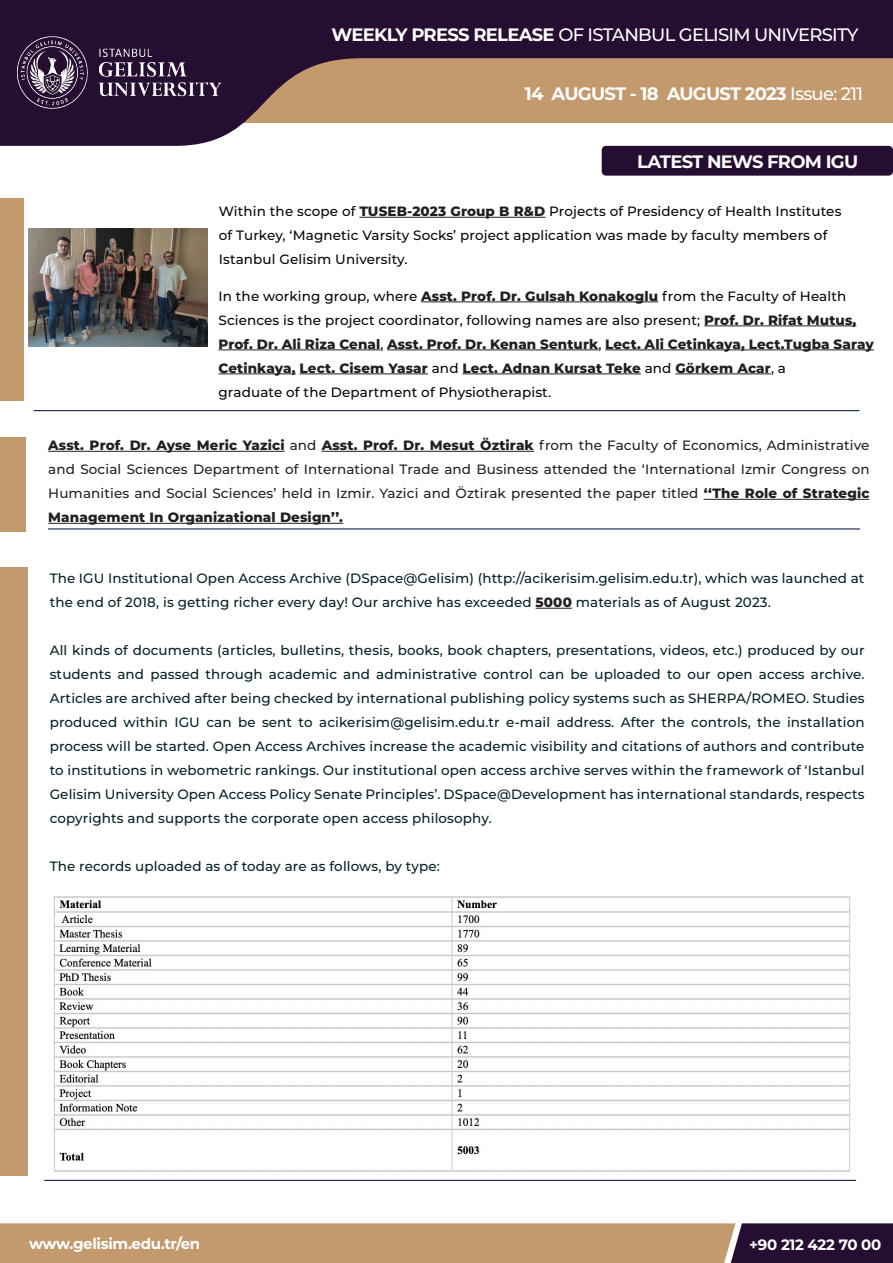
<style>
.page{position:relative;width:893px;height:1263px;background:#fff}
.page>*{position:absolute;margin:0;border:0;box-sizing:border-box;transform-origin:0 0}
.t1{font:700 18px "Montserrat";letter-spacing:-.04em;color:#fff}
.t2{font:500 18px "Montserrat";letter-spacing:-.04em;color:#fff}
.t3{font:700 15px "Montserrat";letter-spacing:-.02em;color:#fff}
.t4{font:500 13.5px/24px "Montserrat";letter-spacing:.01em;color:#041f22}
.t5{font:500 13.5px "Montserrat";letter-spacing:.01em;color:#070605}
.t6{font:500 13.5px/24px "Montserrat";letter-spacing:.01em;color:#231f20;text-align:justify}
.t7{font:800 13.5px/24px "Montserrat";letter-spacing:.01em;color:#231f20}
.s1{font-weight:700}
.s2{font-weight:500}
.s3{font-weight:800;color:#231f20}
.s4{font-weight:500;color:#070605}
.s5{font-weight:800}
</style>
<div class="page">
<svg style="left:0;top:0;width:893px;height:146px;background:#7a6062"></svg>
<svg style="left:0;top:1223px;width:893px;height:40px;background:#a78364"></svg>
<img style="left:3px;top:32px;width:233px;height:81px">
<div style="left:602px;top:146px;width:291px;height:30px;background:#250e31;border-radius:4px"></div>
<div style="left:0;top:437px;width:25px;height:95px;background:#c29a6d"></div>
<div style="left:0;top:568px;width:28px;height:608px;background:#c29a6d"></div>
<div style="left:0;top:198px;width:23px;height:203px;background:#c29a6d"></div>
<hr style="left:34px;top:410px;width:825px;height:1px;background:#17284e">
<hr style="left:359px;top:217px;width:186px;height:1px;background:#231f20">
<hr style="left:421px;top:302px;width:237px;height:1px;background:#231f20">
<hr style="left:704px;top:326px;width:152px;height:1px;background:#231f20">
<hr style="left:218px;top:350px;width:162px;height:1px;background:#231f20">
<hr style="left:387px;top:350px;width:211px;height:1px;background:#231f20">
<hr style="left:605px;top:350px;width:269px;height:1px;background:#231f20">
<hr style="left:218px;top:374px;width:78px;height:1px;background:#231f20">
<hr style="left:300px;top:374px;width:128px;height:1px;background:#231f20">
<hr style="left:462px;top:374px;width:179px;height:1px;background:#231f20">
<hr style="left:675px;top:374px;width:96px;height:1px;background:#231f20">
<hr style="left:48px;top:451px;width:237px;height:1px;background:#231f20">
<hr style="left:322px;top:451px;width:212px;height:1px;background:#231f20">
<hr style="left:704px;top:499px;width:165px;height:1px;background:#231f20">
<hr style="left:48px;top:523px;width:295px;height:1px;background:#231f20">
<hr style="left:536px;top:608px;width:36px;height:1px;background:#231f20">
<hr style="left:48px;top:528px;width:812px;height:1px;background:#17284e">
<hr style="left:44px;top:1180px;width:812px;height:1px;background:#17284e">
<img style="left:28px;top:228px;width:180px;height:119px">
<img style="left:53px;top:896px;width:798px;height:276px">
<p class="t2" style="left:331px;top:22px;width:528px"><span class="s1">WEEKLY PRESS RELEASE</span> OF ISTANBUL GELISIM UNIVERSITY</p>
<p class="t1" style="left:525px;top:81px;width:340px">14 AUGUST - 18 AUGUST 2023 <span class="s2">Issue: 211</span></p>
<p class="t1" style="left:637px;top:148px;width:223px">LATEST NEWS FROM IGU</p>
<p class="t5" style="left:219px;top:202px;width:624px">Within the scope of <span class="s3">TUSEB-2023 Group B R&amp;D</span> Projects of Presidency of Health Institutes</p>
<p class="t5" style="left:219px;top:226px;width:610px">of Turkey, ‘Magnetic Varsity Socks’ project application was made by faculty members of</p>
<p class="t5" style="left:219px;top:250px;width:190px">Istanbul Gelisim University.</p>
<p class="t5" style="left:218px;top:286px;width:629px">In the working group, where <span class="s3">Asst. Prof. Dr. Gulsah Konakoglu</span> from the Faculty of Health</p>
<p class="t5" style="left:218px;top:310px;width:639px">Sciences is the project coordinator, following names are also present; <span class="s3">Prof. Dr. Rifat Mutus,</span></p>
<p class="t7" style="left:218px;top:331px;width:657px">Prof. Dr. Ali Riza Cenal<span class="s4">,</span> Asst. Prof. Dr. Kenan Senturk<span class="s4">,</span> Lect. Ali Cetinkaya, Lect.Tugba Saray<br>Cetinkaya, Lect. Cisem Yasar <span class="s4">and</span> Lect. Adnan Kursat Teke <span class="s4">and</span> Görkem Acar<span class="s4">, a</span></p>
<p class="t5" style="left:218px;top:382px;width:334px">graduate of the Department of Physiotherapist.</p>
<p class="t6" style="left:48px;top:433px;width:823px"><span class="s5">Asst. Prof. Dr. Ayse Meric Yazici</span> and <span class="s5">Asst. Prof. Dr. Mesut Öztirak</span> from the Faculty of Economics, Administrative and Social Sciences Department of International Trade and Business attended the ‘International Izmir Congress on Humanities and Social Sciences’ held in Izmir. Yazici and Öztirak presented the paper titled <span class="s5">‘‘The Role of Strategic Management In Organizational Design’’.</span></p>
<p class="t4" style="left:50px;top:565px;width:816px">The IGU Institutional Open Access Archive (DSpace@Gelisim) (http://acikerisim.gelisim.edu.tr), which was launched at the end of 2018, is getting richer every day! Our archive has exceeded <span class="s3">5000</span> materials as of August 2023.</p>
<p class="t4" style="left:50px;top:637px;width:816px;text-align:justify">All kinds of documents (articles, bulletins, thesis, books, book chapters, presentations, videos, etc.) produced by our students and passed through academic and administrative control can be uploaded to our open access archive.<br>Articles are archived after being checked by international publishing policy systems such as SHERPA/ROMEO. Studies produced within IGU can be sent to acikerisim@gelisim.edu.tr e-mail address. After the controls, the installation process will be started. Open Access Archives increase the academic visibility and citations of authors and contribute to institutions in webometric rankings. Our institutional open access archive serves within the framework of ‘Istanbul Gelisim University Open Access Policy Senate Principles’. DSpace@Development has international standards, respects</p>
<p class="t4" style="left:50px;top:805px;width:444px">copyrights and supports the corporate open access philosophy.</p>
<p class="t4" style="left:50px;top:853px;width:392px">The records uploaded as of today are as follows, by type:</p>
<p class="t3" style="left:29px;top:1233px;width:173px">www.gelisim.edu.tr/en</p>
<p class="t3" style="left:749px;top:1234px;width:134px">+90 212 422 70 00</p>
</div>
